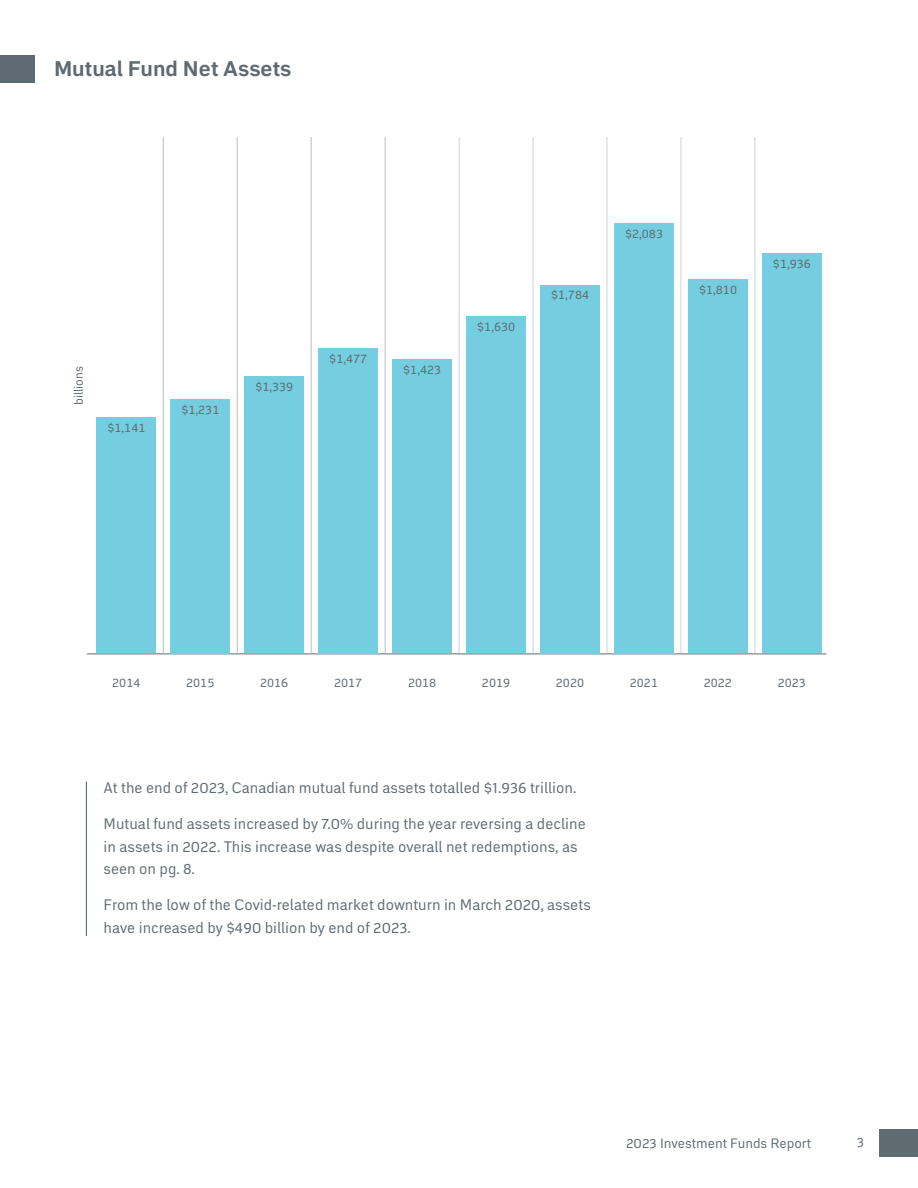
<style>
.page{position:relative;width:918px;height:1188px;background:#fff}
.page>*{position:absolute;margin:0;border:0;box-sizing:border-box;transform-origin:0 0}
.t1{font:700 21px "Embarcadero MVB Pro";color:#5e6a71}
.t2{font:15px/22.5px "Embarcadero MVB Pro";color:#5e6a71}
.t3{font:13.5px "Embarcadero MVB Pro";color:#5e6a71}
.t4{font:12.45px "Embarcadero MVB Pro";color:#5e6a71}
.t5{font:12px "Embarcadero MVB Pro";color:#5e6a71}
</style>
<div class="page">
<div style="left:880px;top:1130px;width:38px;height:27px;background:#5e6b70"></div>
<div style="left:0;top:55px;width:35px;height:27px;background:#5e6b73"></div>
<hr style="left:86px;top:782px;width:1px;height:154px;background:#5e6a71">
<hr style="left:87px;top:653px;width:739px;height:1px;background:#5e6a71">
<hr style="left:163px;top:137px;width:1px;height:516px;background:#bbbdbf">
<hr style="left:237px;top:137px;width:1px;height:516px;background:#bbbdbf">
<hr style="left:311px;top:137px;width:1px;height:516px;background:#bbbdbf">
<hr style="left:385px;top:137px;width:1px;height:516px;background:#bbbdbf">
<hr style="left:459px;top:137px;width:1px;height:516px;background:#d0d2d3">
<hr style="left:533px;top:137px;width:1px;height:516px;background:#d0d2d3">
<hr style="left:607px;top:137px;width:1px;height:516px;background:#d0d2d3">
<hr style="left:681px;top:137px;width:1px;height:516px;background:#d0d2d3">
<hr style="left:755px;top:137px;width:1px;height:516px;background:#d0d2d3">
<div style="left:97px;top:418px;width:59px;height:235px;background:#74cedf"></div>
<div style="left:171px;top:399px;width:59px;height:254px;background:#74cedf"></div>
<div style="left:245px;top:377px;width:59px;height:276px;background:#74cedf"></div>
<div style="left:319px;top:348px;width:59px;height:305px;background:#74cedf"></div>
<div style="left:393px;top:359px;width:59px;height:294px;background:#74cedf"></div>
<div style="left:467px;top:317px;width:59px;height:336px;background:#74cedf"></div>
<div style="left:541px;top:285px;width:59px;height:368px;background:#74cedf"></div>
<div style="left:615px;top:223px;width:59px;height:430px;background:#74cedf"></div>
<div style="left:688px;top:279px;width:60px;height:374px;background:#74cedf"></div>
<div style="left:762px;top:253px;width:60px;height:400px;background:#74cedf"></div>
<h1 class="t1" style="left:54px;top:54px;width:239px">Mutual Fund Net Assets</h1>
<p class="t5" style="left:70px;top:405px;width:40px;rotate:-90deg">billions</p>
<p class="t4" style="left:107px;top:419px;width:40px">$1,141</p>
<p class="t4" style="left:181px;top:401px;width:40px">$1,231</p>
<p class="t4" style="left:255px;top:378px;width:40px">$1,339</p>
<p class="t4" style="left:329px;top:350px;width:40px">$1,477</p>
<p class="t4" style="left:403px;top:361px;width:40px">$1,423</p>
<p class="t4" style="left:477px;top:318px;width:40px">$1,630</p>
<p class="t4" style="left:551px;top:286px;width:40px">$1,784</p>
<p class="t4" style="left:625px;top:225px;width:40px">$2,083</p>
<p class="t4" style="left:699px;top:281px;width:40px">$1,810</p>
<p class="t4" style="left:773px;top:255px;width:40px">$1,936</p>
<p class="t4" style="left:112px;top:674px;width:30px">2014</p>
<p class="t4" style="left:186px;top:674px;width:30px">2015</p>
<p class="t4" style="left:260px;top:674px;width:30px">2016</p>
<p class="t4" style="left:334px;top:674px;width:30px">2017</p>
<p class="t4" style="left:408px;top:674px;width:30px">2018</p>
<p class="t4" style="left:482px;top:674px;width:30px">2019</p>
<p class="t4" style="left:556px;top:674px;width:30px">2020</p>
<p class="t4" style="left:630px;top:674px;width:30px">2021</p>
<p class="t4" style="left:704px;top:674px;width:30px">2022</p>
<p class="t4" style="left:778px;top:674px;width:30px">2023</p>
<p class="t2" style="left:104px;top:776px;width:474px">At the end of 2023, Canadian mutual fund assets totalled $1.936 trillion.</p>
<p class="t2" style="left:104px;top:812px;width:484px">Mutual fund assets increased by 7.0% during the year reversing a decline in assets in 2022. This increase was despite overall net redemptions, as seen on pg. 8.</p>
<p class="t2" style="left:104px;top:893px;width:489px">From the low of the Covid-related market downturn in March 2020, assets have increased by $490 billion by end of 2023.</p>
<p class="t3" style="left:626px;top:1134px;width:187px">2023 Investment Funds Report</p>
<p class="t3" style="left:857px;top:1132px;width:9px">3</p>
</div>
